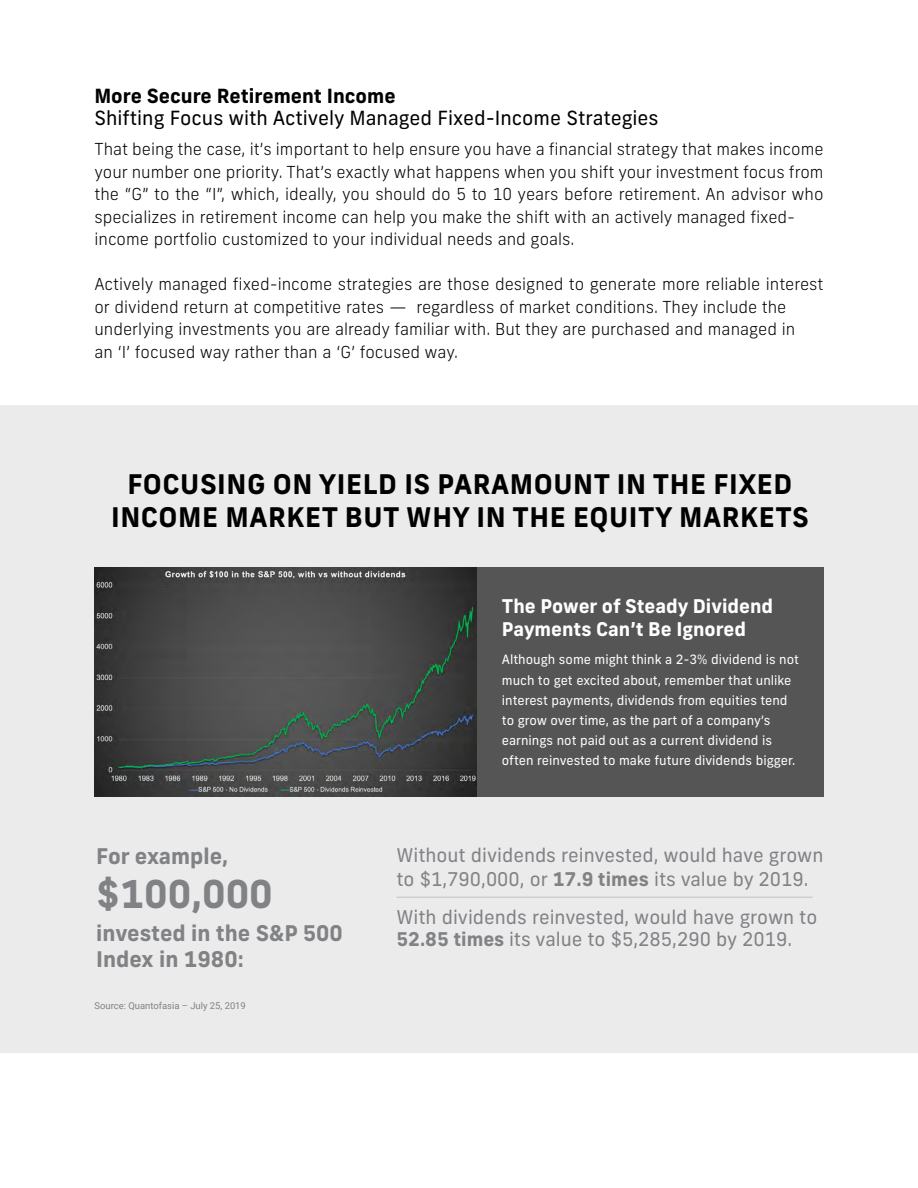
<style>
.page{position:relative;width:918px;height:1188px;background:#fff}
.page>*{position:absolute;margin:0;border:0;box-sizing:border-box;transform-origin:0 0}
.t1{font:700 38.25px "New Frank";color:#818285}
.t2{font:700 27px/32.4px "New Frank";letter-spacing:.02em;color:#000;text-align:center}
.t3{font:700 21.6px/26px "New Frank";color:#818285}
.t4{font:19.5px "New Frank";color:#000}
.t5{font:700 19.5px "New Frank";color:#000}
.t6{font:18.9px/24.3px "New Frank";color:#808285}
.t7{font:700 18.9px/22.6px "New Frank";color:#fff}
.t8{font:300 16.5px/22.5px "New Frank";color:#000}
.t9{font:12.75px/20.2px "New Frank";color:#fff}
.t10{font:9.45px "Roboto";color:#808285}
.s1{font-weight:700}
</style>
<div class="page">
<div style="left:0;top:405px;width:918px;height:648px;background:#ebebec"></div>
<div style="left:476px;top:567px;width:348px;height:230px;background:#555"></div>
<img style="left:94px;top:567px;width:382px;height:230px">
<hr style="left:396px;top:897px;width:417px;height:1px;background:#808285">
<p class="t5" style="left:94px;top:83px;width:303px">More Secure Retirement Income</p>
<p class="t4" style="left:94px;top:106px;width:566px">Shifting Focus with Actively Managed Fixed-Income Strategies</p>
<p class="t8" style="left:94px;top:138px;width:731px">That being the case, it’s important to help ensure you have a financial strategy that makes income your number one priority. That’s exactly what happens when you shift your investment focus from the “G” to the “I”, which, ideally, you should do 5 to 10 years before retirement. An advisor who specializes in retirement income can help you make the shift with an actively managed fixed&shy;income portfolio customized to your individual needs and goals.</p>
<p class="t8" style="left:94px;top:273px;width:731px">Actively managed fixed-income strategies are those designed to generate more reliable interest or dividend return at competitive rates — regardless of market conditions. They include the underlying investments you are already familiar with. But they are purchased and managed in<br>an ‘I’ focused way rather than a ‘G’ focused way.</p>
<h2 class="t2" style="left:111px;top:468px;width:699px">FOCUSING ON YIELD IS PARAMOUNT IN THE FIXED<br>INCOME MARKET BUT WHY IN THE EQUITY MARKETS</h2>
<h3 class="t3" style="left:96px;top:843px;width:134px">For example,</h3>
<h1 class="t1" style="left:96px;top:869px;width:178px">$100,000</h1>
<h3 class="t3" style="left:96px;top:920px;width:248px">invested in the S&amp;P 500<br>Index in 1980:</h3>
<p class="t10" style="left:94px;top:999px;width:153px">Source: Quantofasia – July 25, 2019</p>
<p class="t7" style="left:502px;top:595px;width:273px">The Power of Steady Dividend<br>Payments Can’t Be Ignored</p>
<p class="t9" style="left:502px;top:650px;width:299px">Although some might think a 2-3% dividend is not much to get excited about, remember that unlike interest payments, dividends from equities tend to grow over time, as the part of a company’s earnings not paid out as a current dividend is often reinvested to make future dividends bigger.</p>
<p class="t6" style="left:396px;top:843px;width:429px">Without dividends reinvested, would have grown to $1,790,000, or <span class="s1">17.9 times</span> its value by 2019.</p>
<p class="t6" style="left:396px;top:906px;width:422px;line-height:22.6px">With dividends reinvested, would have grown to<br><span class="s1">52.85 times</span> its value to $5,285,290 by 2019.</p>
</div>
